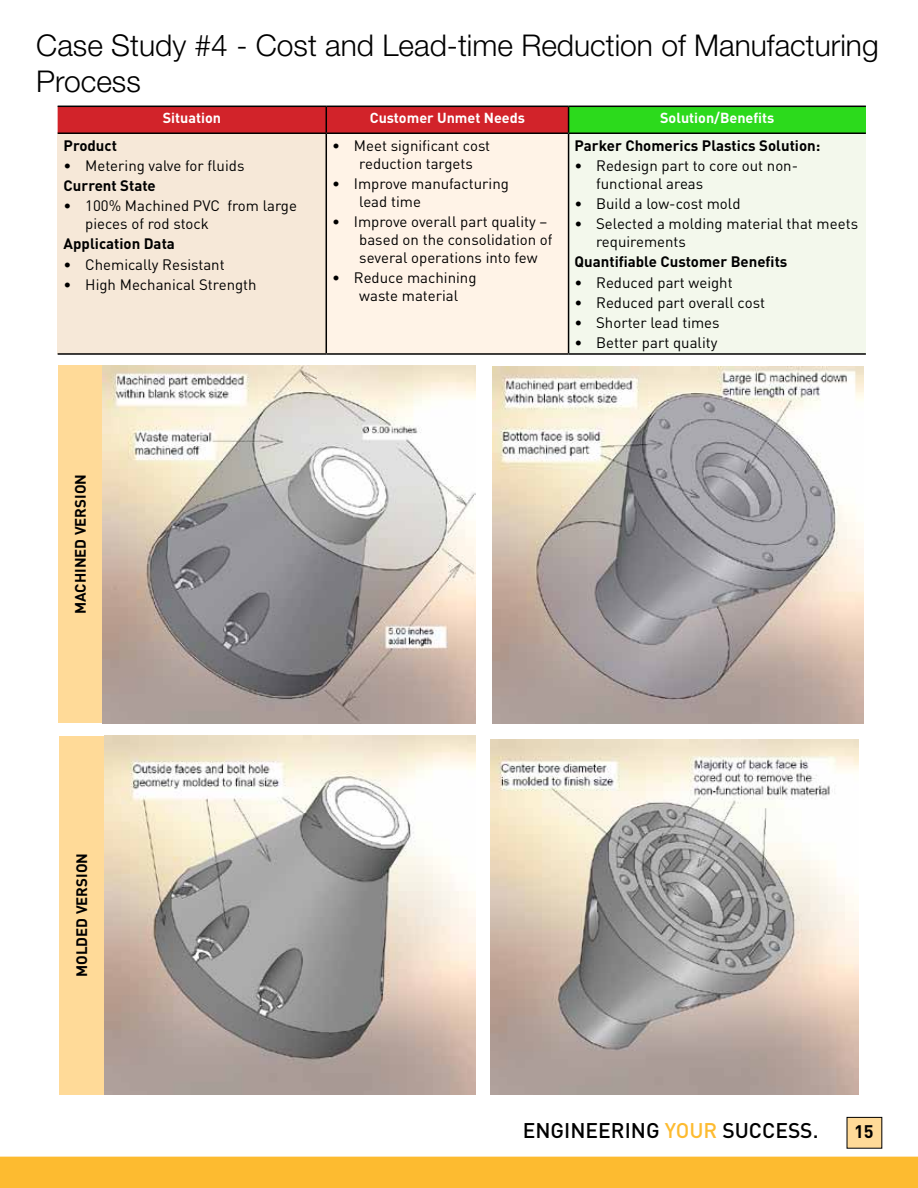
<style>
.page{position:relative;width:918px;height:1188px;background:#fff}
.page>*{position:absolute;margin:0;border:0;box-sizing:border-box;transform-origin:0 0}
.t1{font:300 30px/36px "Helvetica Neue LT Std";color:#000}
.t2{font:500 21px "DINOT";color:#000}
.t3{font:700 18px "DINOT";color:#000}
.t4{font:15px/18px "DINOT";color:#000}
.t5{font:700 15px "DINOT";color:#000}
.t6{font:700 14.4px "DINOT";color:#fff}
.s1{color:#fdbb30}
</style>
<div class="page">
<div style="left:0;top:1157px;width:918px;height:31px;background:#fdbb30"></div>
<div style="left:569px;top:106px;width:297px;height:27px;background:#2cda1c"></div>
<div style="left:58px;top:133px;width:268px;height:221px;background:#f6e8d8"></div>
<div style="left:326px;top:133px;width:243px;height:221px;background:#fff3e7"></div>
<div style="left:569px;top:133px;width:297px;height:221px;background:#f3f8ec"></div>
<hr style="left:569px;top:106px;width:297px;height:1px;background:#000">
<svg style="left:58px;top:106px;width:511px;height:26px;background:#c82128"></svg>
<hr style="left:58px;top:132px;width:268px;height:2px;background:#000">
<hr style="left:326px;top:132px;width:243px;height:2px;background:#000">
<hr style="left:326px;top:134px;width:1px;height:219px;background:#000">
<hr style="left:569px;top:132px;width:297px;height:2px;background:#000">
<hr style="left:568px;top:134px;width:1px;height:219px;background:#000">
<hr style="left:58px;top:353px;width:268px;height:2px;background:#000">
<hr style="left:326px;top:353px;width:243px;height:2px;background:#000">
<hr style="left:569px;top:353px;width:297px;height:2px;background:#000">
<div style="left:847px;top:1117px;width:35px;height:31px;background:#ffda98"></div>
<div style="left:58px;top:365px;width:45px;height:358px;background:#ffda98"></div>
<div style="left:59px;top:736px;width:45px;height:358px;background:#ffda98"></div>
<img style="left:492px;top:367px;width:371px;height:356px">
<img style="left:103px;top:365px;width:372px;height:358px">
<img style="left:104px;top:736px;width:371px;height:358px">
<img style="left:490px;top:739px;width:368px;height:355px">
<h1 class="t1" style="left:36px;top:26px;width:844px">Case Study #4 - Cost and Lead-time Reduction of Manufacturing<br>Process</h1>
<p class="t6" style="left:163px;top:108px;width:60px">Situation</p>
<p class="t6" style="left:370px;top:108px;width:157px">Customer Unmet Needs</p>
<p class="t6" style="left:660px;top:108px;width:116px">Solution/Benefits</p>
<p class="t5" style="left:64px;top:135px;width:55px">Product</p>
<p class="t4" style="left:64px;top:156px;width:182px">• Metering valve for fluids</p>
<p class="t5" style="left:64px;top:175px;width:94px">Current State</p>
<p class="t4" style="left:85px;top:196px;width:213px;text-indent:-22px">• 100% Machined PVC from large pieces of rod stock</p>
<p class="t5" style="left:64px;top:234px;width:113px">Application Data</p>
<p class="t4" style="left:64px;top:254px;width:163px">• Chemically Resistant</p>
<p class="t4" style="left:64px;top:275px;width:195px">• High Mechanical Strength</p>
<p class="t5" style="left:575px;top:135px;width:247px">Parker Chomerics Plastics Solution:</p>
<p class="t4" style="left:596px;top:156px;width:203px;text-indent:-22px">• Redesign part to core out non&shy;functional areas</p>
<p class="t4" style="left:575px;top:194px;width:167px">• Build a low-cost mold</p>
<p class="t4" style="left:596px;top:214px;width:263px;text-indent:-22px">• Selected a molding material that meets requirements</p>
<p class="t5" style="left:575px;top:252px;width:214px">Quantifiable Customer Benefits</p>
<p class="t4" style="left:575px;top:272px;width:160px">• Reduced part weight</p>
<p class="t4" style="left:575px;top:293px;width:192px">• Reduced part overall cost</p>
<p class="t4" style="left:575px;top:313px;width:147px">• Shorter lead times</p>
<p class="t4" style="left:575px;top:333px;width:144px">• Better part quality</p>
<p class="t4" style="left:359px;top:136px;width:133px;text-indent:-27px">• Meet significant cost reduction targets</p>
<p class="t4" style="left:359px;top:174px;width:151px;text-indent:-27px">• Improve manufacturing lead time</p>
<p class="t4" style="left:359px;top:212px;width:195px;text-indent:-27px">• Improve overall part quality – based on the consolidation of several operations into few</p>
<p class="t4" style="left:332px;top:268px;width:146px;text-align:center">• Reduce machining waste material</p>
<p class="t5" style="left:70px;top:614px;width:142px;rotate:-90deg">MACHINED VERSION</p>
<p class="t5" style="left:72px;top:977px;width:126px;rotate:-90deg">MOLDED VERSION</p>
<h2 class="t2" style="left:523px;top:1116px;width:297px">ENGINEERING <span class="s1">YOUR</span> SUCCESS.</h2>
<p class="t3" style="left:854px;top:1120px;width:21px">15</p>
</div>
